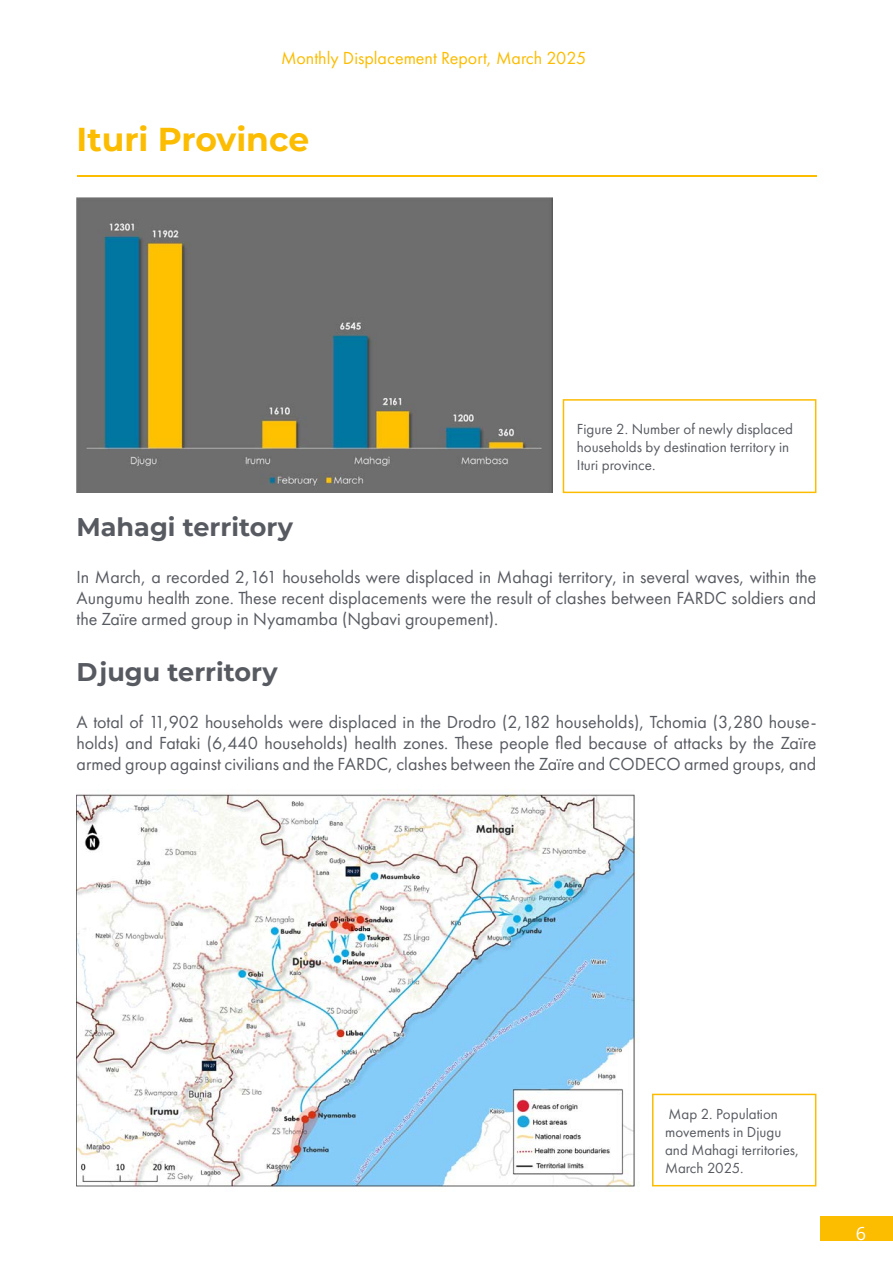
<style>
.page{position:relative;width:893px;height:1263px;background:#fff}
.page>*{position:absolute;margin:0;border:0;box-sizing:border-box;transform-origin:0 0}
.t1{font:700 33px "Montserrat";color:#fcbc00}
.t2{font:700 25.5px "Montserrat";color:#575a60}
.t3{font:18px/21px "Futura PT";color:#575a60;text-align:justify}
.t4{font:18px "Futura PT";color:#fcbc00}
.t5{font:18px "Open Sans";color:#fff}
.t6{font:15px/18px "Futura PT";color:#575a60}
</style>
<div class="page">
<div style="left:821px;top:1216px;width:72px;height:25px;background:#fcbc00"></div>
<hr style="left:77px;top:176px;width:739px;height:1px;background:#fcbc00">
<svg style="left:652px;top:1094px;width:164px;height:92px"></svg>
<svg style="left:563px;top:399px;width:253px;height:94px"></svg>
<img style="left:77px;top:197px;width:475px;height:296px">
<img style="left:77px;top:789px;width:560px;height:399px">
<p class="t4" style="left:281px;top:47px;width:307px">Monthly Displacement Report, March 2025</p>
<h1 class="t1" style="left:77px;top:115px;width:234px">Ituri Province</h1>
<p class="t6" style="left:577px;top:420px;width:218px">Figure 2. Number of newly displaced households by destination territory in<br>Ituri province.</p>
<h2 class="t2" style="left:77px;top:509px;width:218px">Mahagi territory</h2>
<p class="t3" style="left:77px;top:566px;width:741px">In March, a recorded 2,161 households were displaced in Mahagi territory, in several waves, within the Aungumu health zone. These recent displacements were the result of clashes between FARDC soldiers and the Zaïre armed group in Nyamamba (Ngbavi groupement).</p>
<h2 class="t2" style="left:77px;top:654px;width:203px">Djugu territory</h2>
<p class="t3" style="left:77px;top:711px;width:741px">A total of 11,902 households were displaced in the Drodro (2,182 households), Tchomia (3,280 house&shy;holds) and Fataki (6,440 households) health zones. These people fled because of attacks by the Zaïre armed group against civilians and the FARDC, clashes between the Zaïre and CODECO armed groups, and</p>
<p class="t6" style="left:665px;top:1105px;width:136px">Map 2. Population movements in Djugu and Mahagi territories,<br>March 2025.</p>
<p class="t5" style="left:856px;top:1221px;width:12px">6</p>
</div>
